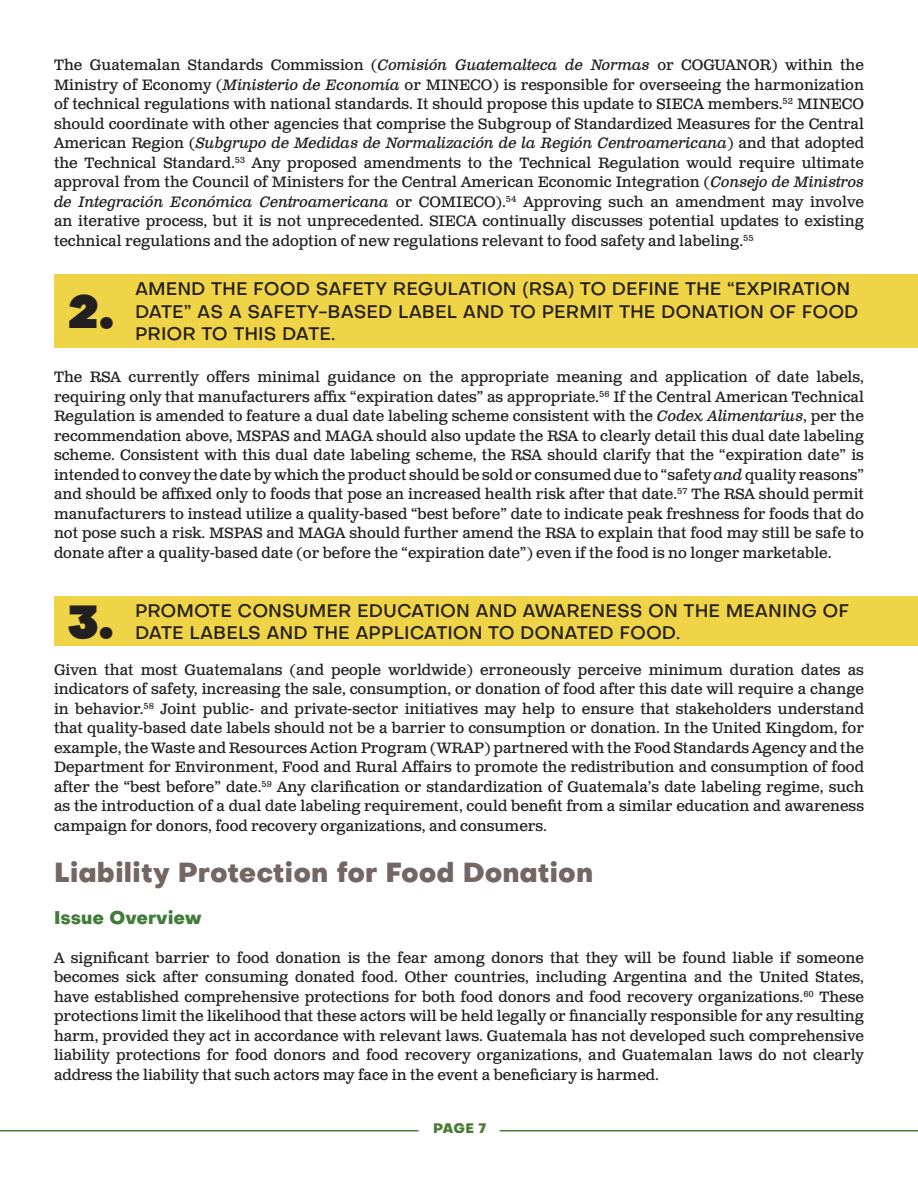
<style>
.page{position:relative;width:918px;height:1188px;background:#fff}
.page>*{position:absolute;margin:0;border:0;box-sizing:border-box;transform-origin:0 0}
.t1{font:45px "Objectivity Super";color:#231f20}
.heading_2{font:800 27px "Objectivity";color:#736663}
.t2{font:500 18px/22.5px "Objectivity";color:#231f20}
.heading_2-2{font:800 18px "Objectivity";color:#427b3a}
.t3{font:15px/19.5px "Clarendon Text Pro";color:#231f20;text-align:justify}
.t4{font:800 13.5px "Objectivity";color:#457c32}
.s1{font-style:italic}
</style>
<div class="page">
<div style="left:54px;top:274px;width:864px;height:74px;background:#f0d447"></div>
<div style="left:54px;top:597px;width:864px;height:49px;background:#f0d447"></div>
<hr style="left:0;top:1130px;width:418px;height:1px;background:#457c32">
<hr style="left:500px;top:1130px;width:418px;height:1px;background:#457c32">
<p class="t3" style="left:54px;top:56px;width:812px">The Guatemalan Standards Commission (<span class="s1">Comisión Guatemalteca de Normas</span> or COGUANOR) within the Ministry of Economy (<span class="s1">Ministerio de Economía</span> or MINECO) is responsible for overseeing the harmonization of technical regulations with national standards. It should propose this update to SIECA members.<sup>52</sup> MINECO should coordinate with other agencies that comprise the Subgroup of Standardized Measures for the Central American Region (<span class="s1">Subgrupo de Medidas de Normalización de la Región Centroamericana</span>) and that adopted the Technical Standard.<sup>53</sup> Any proposed amendments to the Technical Regulation would require ultimate approval from the Council of Ministers for the Central American Economic Integration (<span class="s1">Consejo de Ministros de Integración Económica Centroamericana</span> or COMIECO).<sup>54</sup> Approving such an amendment may involve an iterative process, but it is not unprecedented. SIECA continually discusses potential updates to existing technical regulations and the adoption of new regulations relevant to food safety and labeling.<sup>55</sup></p>
<p class="t1" style="left:68px;top:275px;width:47px">2.</p>
<p class="t2" style="left:135px;top:277px;width:725px">AMEND THE FOOD SAFETY REGULATION (RSA) TO DEFINE THE “EXPIRATION<br>DATE” AS A SAFETY-BASED LABEL AND TO PERMIT THE DONATION OF FOOD</p>
<p class="t2" style="left:135px;top:322px;width:202px">PRIOR TO THIS DATE.</p>
<p class="t3" style="left:54px;top:368px;width:812px">The RSA currently offers minimal guidance on the appropriate meaning and application of date labels, requiring only that manufacturers affix “expiration dates” as appropriate.<sup>56</sup> If the Central American Technical Regulation is amended to feature a dual date labeling scheme consistent with the <span class="s1">Codex Alimentarius</span>, per the recommendation above, MSPAS and MAGA should also update the RSA to clearly detail this dual date labeling scheme. Consistent with this dual date labeling scheme, the RSA should clarify that the “expiration date” is intended to convey the date by which the product should be sold or consumed due to “safety <span class="s1">and</span> quality reasons” and should be affixed only to foods that pose an increased health risk after that date.<sup>57</sup> The RSA should permit manufacturers to instead utilize a quality-based “best before” date to indicate peak freshness for foods that do not pose such a risk. MSPAS and MAGA should further amend the RSA to explain that food may still be safe to donate after a quality-based date (or before the “expiration date”) even if the food is no longer marketable.</p>
<p class="t1" style="left:68px;top:585px;width:47px">3.</p>
<p class="t2" style="left:135px;top:599px;width:716px">PROMOTE CONSUMER EDUCATION AND AWARENESS ON THE MEANING OF</p>
<p class="t2" style="left:135px;top:621px;width:547px">DATE LABELS AND THE APPLICATION TO DONATED FOOD.</p>
<p class="t3" style="left:54px;top:660px;width:812px">Given that most Guatemalans (and people worldwide) erroneously perceive minimum duration dates as indicators of safety, increasing the sale, consumption, or donation of food after this date will require a change in behavior.<sup>58</sup> Joint public- and private-sector initiatives may help to ensure that stakeholders understand that quality-based date labels should not be a barrier to consumption or donation. In the United Kingdom, for example, the Waste and Resources Action Program (WRAP) partnered with the Food Standards Agency and the Department for Environment, Food and Rural Affairs to promote the redistribution and consumption of food after the “best before” date.<sup>59</sup> Any clarification or standardization of Guatemala’s date labeling regime, such as the introduction of a dual date labeling requirement, could benefit from a similar education and awareness campaign for donors, food recovery organizations, and consumers.</p>
<p class="heading_2" style="left:54px;top:852px;width:541px">Liability Protection for Food Donation</p>
<p class="heading_2-2" style="left:54px;top:904px;width:149px">Issue Overview</p>
<p class="t3" style="left:54px;top:949px;width:812px">A significant barrier to food donation is the fear among donors that they will be found liable if someone becomes sick after consuming donated food. Other countries, including Argentina and the United States, have established comprehensive protections for both food donors and food recovery organizations.<sup>60</sup> These protections limit the likelihood that these actors will be held legally or financially responsible for any resulting harm, provided they act in accordance with relevant laws. Guatemala has not developed such comprehensive liability protections for food donors and food recovery organizations, and Guatemalan laws do not clearly address the liability that such actors may face in the event a beneficiary is harmed.</p>
<p class="t4" style="left:433px;top:1118px;width:54px">PAGE 7</p>
</div>
